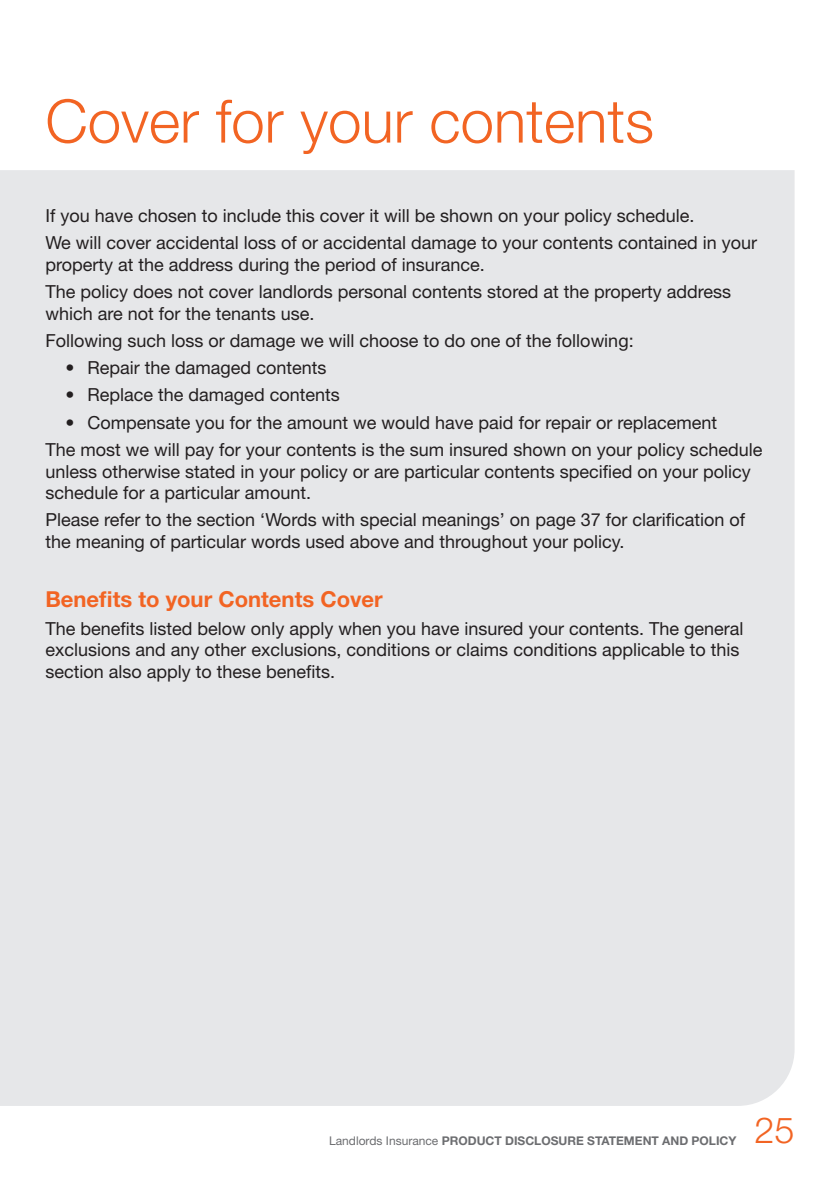
<style>
.page{position:relative;width:840px;height:1191px;background:#fff}
.page>*{position:absolute;margin:0;border:0;box-sizing:border-box;transform-origin:0 0}
.t1{font:300 60px "Helvetica Neue";color:#f26423}
.t2{font:300 36px "Helvetica Neue";color:#f26423}
.t3{font:700 22px "Helvetica Neue";color:#f26423}
.tabbed_bullets_9pt{font:18px/21.6px "Helvetica Neue";color:#231f20}
.t4{font:700 12px "Helvetica Neue";color:#6c6d70}
.s1{font-weight:400}
</style>
<div class="page">
<div style="left:0;top:170px;width:794px;height:936px;background:#e6e7e9"></div>
<p class="t1" style="left:45px;top:84px;width:609px">Cover for your contents</p>
<p class="tabbed_bullets_9pt" style="left:45px;top:204px;width:650px">If you have chosen to include this cover it will be shown on your policy schedule.</p>
<p class="tabbed_bullets_9pt" style="left:45px;top:232px;width:713px">We will cover accidental loss of or accidental damage to your contents contained in your property at the address during the period of insurance.</p>
<p class="tabbed_bullets_9pt" style="left:45px;top:280px;width:687px">The policy does not cover landlords personal contents stored at the property address which are not for the tenants use.</p>
<p class="tabbed_bullets_9pt" style="left:45px;top:329px;width:589px">Following such loss or damage we will choose to do one of the following:</p>
<p class="tabbed_bullets_9pt" style="left:65px;top:357px;width:262px">• Repair the damaged contents</p>
<p class="tabbed_bullets_9pt" style="left:65px;top:384px;width:276px">• Replace the damaged contents</p>
<p class="tabbed_bullets_9pt" style="left:65px;top:411px;width:653px">• Compensate you for the amount we would have paid for repair or replacement</p>
<p class="tabbed_bullets_9pt" style="left:45px;top:438px;width:718px">The most we will pay for your contents is the sum insured shown on your policy schedule unless otherwise stated in your policy or are particular contents specified on your policy schedule for a particular amount.</p>
<p class="tabbed_bullets_9pt" style="left:45px;top:509px;width:701px">Please refer to the section ‘Words with special meanings’ on page 37 for clarification of the meaning of particular words used above and throughout your policy.</p>
<p class="t3" style="left:45px;top:586px;width:339px">Benefits to your Contents Cover</p>
<p class="tabbed_bullets_9pt" style="left:45px;top:617px;width:699px">The benefits listed below only apply when you have insured your contents. The general exclusions and any other exclusions, conditions or claims conditions applicable to this section also apply to these benefits.</p>
<p class="t4" style="left:329px;top:1133px;width:408px"><span class="s1">Landlords Insurance</span> PRODUCT DISCLOSURE STATEMENT AND POLICY</p>
<p class="t2" style="left:754px;top:1107px;width:42px">25</p>
</div>
